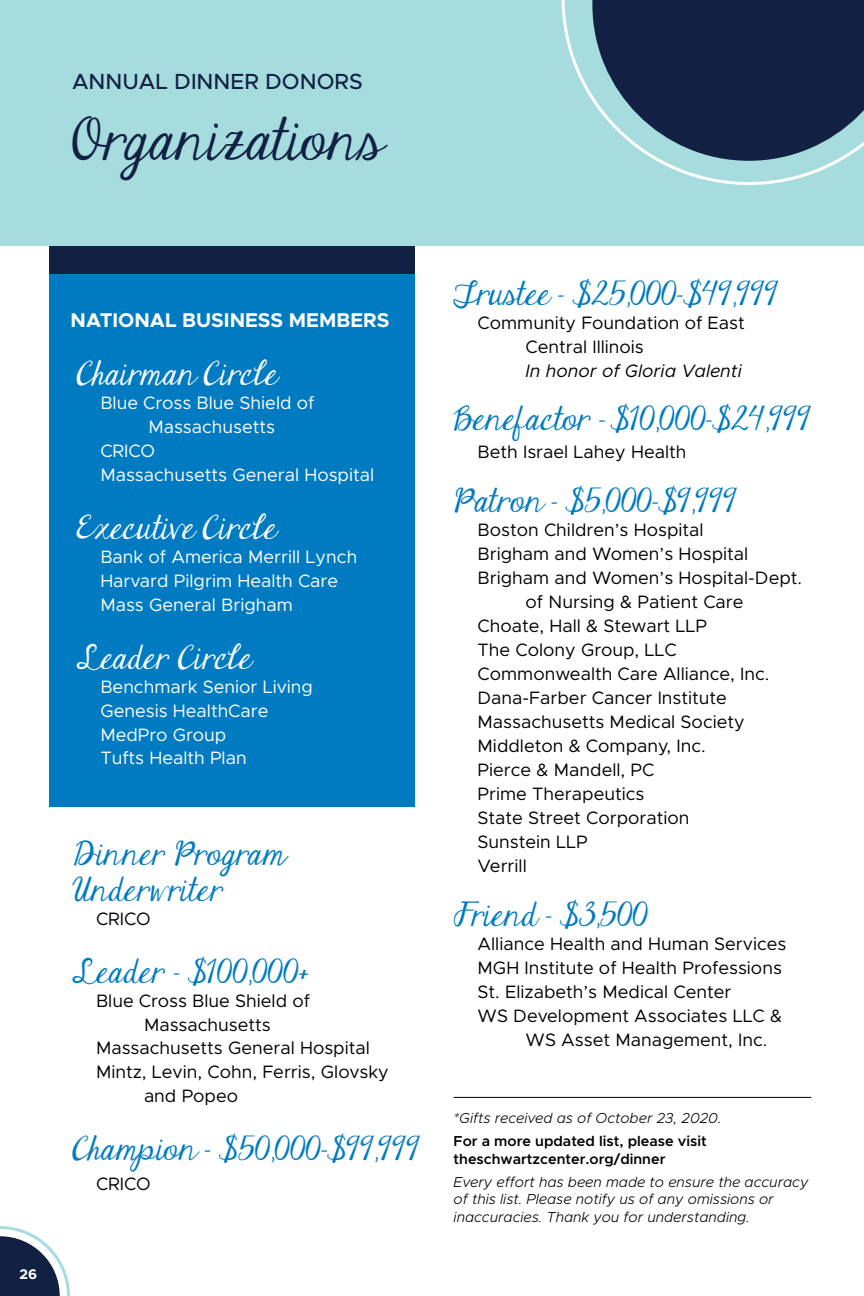
<style>
.page{position:relative;width:864px;height:1296px;background:#fff}
.page>*{position:absolute;margin:0;border:0;box-sizing:border-box;transform-origin:0 0}
.t1{font:50px "Janda Elegant Handwriting";color:#112043}
.t2{font:28px/36px "Janda Elegant Handwriting";color:#007bc1}
.t3{font:28px "Janda Elegant Handwriting";color:#fff}
.t4{font:500 22px "Metropolis";color:#112043}
.t5{font:700 20px "Metropolis";color:#fff}
.t6{font:18px/24px "Metropolis";color:#000}
.t7{font:18px/24px "Metropolis";color:#fff}
.t8{font:italic 18px "Metropolis";color:#000}
.t9{font:italic 300 14.4px/17.4px "Metropolis";color:#000}
.t10{font:600 14.4px/17.4px "Metropolis";color:#000}
.t11{font:700 14px "Metropolis";color:#fff}
</style>
<div class="page">
<svg style="left:0;top:1226px;width:70px;height:70px"></svg>
<div style="left:0;top:0;width:864px;height:246px;background:#a7dcdf"></div>
<svg style="left:562px;top:0;width:278px;height:185px"></svg>
<div style="left:50px;top:273px;width:365px;height:533px;background:#007bc1"></div>
<div style="left:50px;top:246px;width:365px;height:27px;background:#112043"></div>
<svg style="left:592px;top:0;width:272px;height:161px"></svg>
<hr style="left:454px;top:1097px;width:357px;height:1px;background:#000">
<p class="t4" style="left:72px;top:68px;width:292px">ANNUAL DINNER DONORS</p>
<h1 class="t1" style="left:72px;top:104px;width:312px">Organizations</h1>
<p class="t11" style="left:19px;top:1266px;width:19px">26</p>
<p class="t5" style="left:71px;top:308px;width:320px">NATIONAL BUSINESS MEMBERS</p>
<h2 class="t3" style="left:76px;top:354px;width:202px">Chairman Circle</h2>
<p class="t7" style="left:100px;top:391px;width:216px">Blue Cross Blue Shield of</p>
<p class="t7" style="left:148px;top:415px;width:128px">Massachusetts</p>
<p class="t7" style="left:100px;top:439px;width:56px">CRICO</p>
<p class="t7" style="left:100px;top:463px;width:275px">Massachusetts General Hospital</p>
<h2 class="t3" style="left:76px;top:507px;width:201px">Executive Circle</h2>
<p class="t7" style="left:100px;top:545px;width:258px">Bank of America Merrill Lynch<br>Harvard Pilgrim Health Care<br>Mass General Brigham</p>
<h2 class="t3" style="left:76px;top:637px;width:177px">Leader Circle</h2>
<p class="t7" style="left:100px;top:674px;width:214px">Benchmark Senior Living<br>Genesis HealthCare<br>MedPro Group<br>Tufts Health Plan</p>
<h2 class="t2" style="left:72px;top:837px;width:215px">Dinner Program<br>Underwriter</h2>
<p class="t6" style="left:96px;top:907px;width:56px">CRICO</p>
<h2 class="t2" style="left:72px;top:955px;width:239px">Leader - $100,000+</h2>
<p class="t6" style="left:96px;top:988px;width:216px">Blue Cross Blue Shield of</p>
<p class="t6" style="left:144px;top:1012px;width:128px">Massachusetts</p>
<p class="t6" style="left:96px;top:1036px;width:275px">Massachusetts General Hospital</p>
<p class="t6" style="left:96px;top:1060px;width:294px">Mintz, Levin, Cohn, Ferris, Glovsky</p>
<p class="t6" style="left:144px;top:1084px;width:96px">and Popeo</p>
<h2 class="t2" style="left:72px;top:1132px;width:350px">Champion - $50,000-$99,999</h2>
<p class="t6" style="left:96px;top:1172px;width:56px">CRICO</p>
<h2 class="t2" style="left:454px;top:277px;width:326px">Trustee - $25,000-$49,999</h2>
<p class="t6" style="left:526px;top:311px;width:221px;text-indent:-48px">Community Foundation of East<br>Central Illinois</p>
<p class="t8" style="left:526px;top:359px;width:218px">In honor of Gloria Valenti</p>
<h2 class="t2" style="left:454px;top:402px;width:359px">Benefactor - $10,000-$24,999</h2>
<p class="t6" style="left:478px;top:440px;width:210px">Beth Israel Lahey Health</p>
<h2 class="t2" style="left:454px;top:484px;width:285px">Patron - $5,000-$9,999</h2>
<p class="t6" style="left:478px;top:518px;width:228px">Boston Children’s Hospital</p>
<p class="t6" style="left:478px;top:542px;width:272px">Brigham and Women’s Hospital</p>
<p class="t6" style="left:478px;top:566px;width:326px">Brigham and Women’s Hospital-Dept.</p>
<p class="t6" style="left:526px;top:590px;width:220px">of Nursing &amp; Patient Care</p>
<p class="t6" style="left:478px;top:614px;width:231px">Choate, Hall &amp; Stewart LLP</p>
<p class="t6" style="left:478px;top:638px;width:201px">The Colony Group, LLC</p>
<p class="t6" style="left:478px;top:662px;width:293px">Commonwealth Care Alliance, Inc.</p>
<p class="t6" style="left:478px;top:686px;width:251px">Dana-Farber Cancer Institute</p>
<p class="t6" style="left:478px;top:710px;width:269px">Massachusetts Medical Society</p>
<p class="t6" style="left:478px;top:734px;width:230px">Middleton &amp; Company, Inc.</p>
<p class="t6" style="left:478px;top:758px;width:178px">Pierce &amp; Mandell, PC</p>
<p class="t6" style="left:478px;top:782px;width:168px">Prime Therapeutics</p>
<p class="t6" style="left:478px;top:806px;width:213px">State Street Corporation</p>
<p class="t6" style="left:478px;top:830px;width:112px">Sunstein LLP</p>
<p class="t6" style="left:478px;top:854px;width:51px">Verrill</p>
<h2 class="t2" style="left:454px;top:898px;width:196px">Friend - $3,500</h2>
<p class="t6" style="left:478px;top:931px;width:310px">Alliance Health and Human Services</p>
<p class="t6" style="left:478px;top:955px;width:306px">MGH Institute of Health Professions</p>
<p class="t6" style="left:478px;top:979px;width:255px">St. Elizabeth’s Medical Center</p>
<p class="t6" style="left:478px;top:1003px;width:306px">WS Development Associates LLC &amp;</p>
<p class="t6" style="left:526px;top:1027px;width:243px">WS Asset Management, Inc.</p>
<p class="t9" style="left:454px;top:1109px;width:269px">*Gifts received as of October 23, 2020.</p>
<p class="t10" style="left:454px;top:1133px;width:255px">For a more updated list, please visit theschwartzcenter.org/dinner</p>
<p class="t9" style="left:454px;top:1173px;width:356px">Every effort has been made to ensure the accuracy of this list. Please notify us of any omissions or inaccuracies. Thank you for understanding.</p>
</div>
